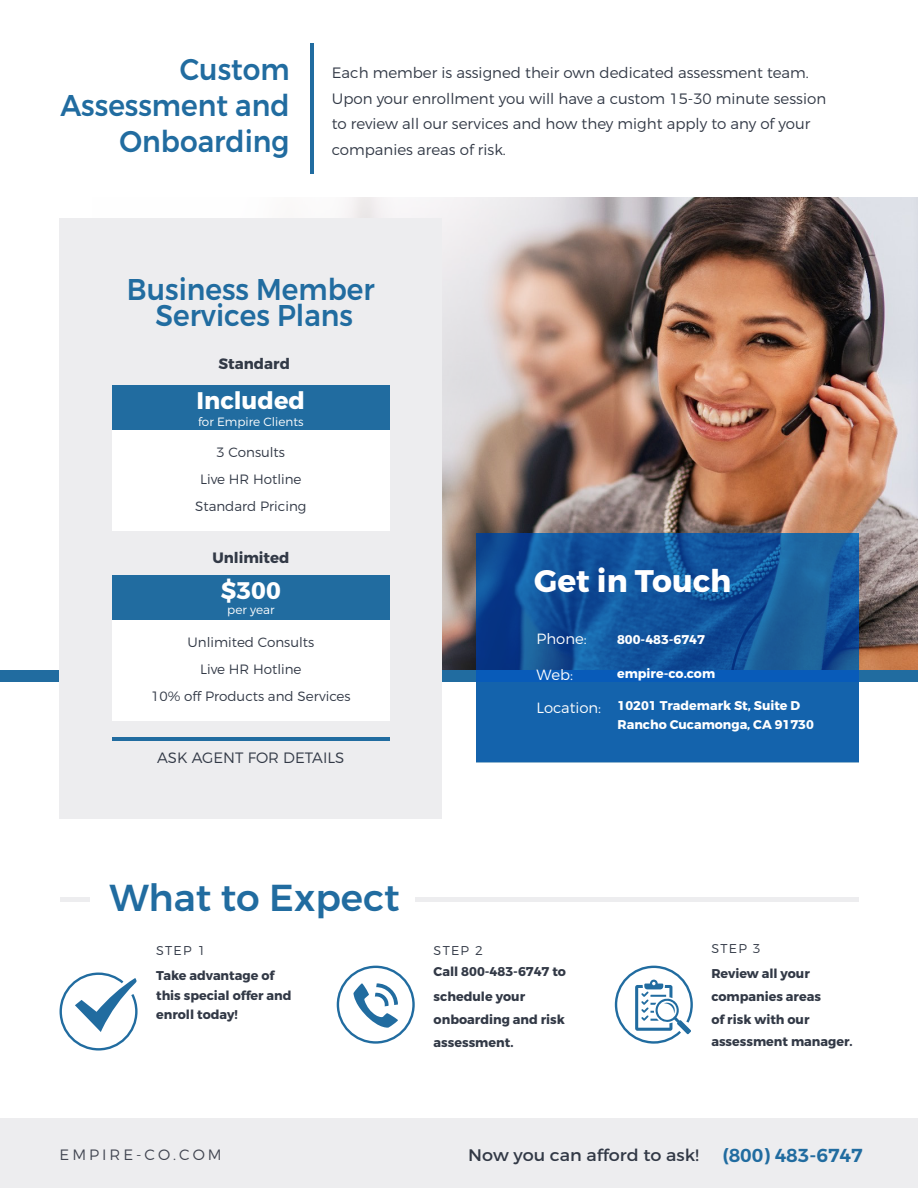
<style>
.page{position:relative;width:918px;height:1188px;background:#fff}
.page>*{position:absolute;margin:0;border:0;box-sizing:border-box;transform-origin:0 0}
.t1{font:500 37.5px "Montserrat";color:#216ca0}
.t2{font:700 31.2px "Montserrat";color:#fff}
.t3{font:500 30px/36px "Montserrat";color:#216ca0;text-align:right;scale:.93 1}
.t4{font:700 24px "Montserrat";color:#fff}
.t5{font:600 18.75px "Montserrat";color:#216ca0}
.t6{font:16.65px "Montserrat";color:#323946;scale:1.05 1}
.Paragraph_Style_1{font:300 15px/25.5px "Montserrat";color:#323946}
.t7{font:700 15px "Montserrat";color:#323946}
.t8{font:300 15px "Montserrat";letter-spacing:.2em;color:#414551}
.t9{font:300 14.85px "Montserrat";color:#fff}
.t10{font:300 13.5px "Montserrat";color:#323946}
.t11{font:700 12.75px/22.6px "Montserrat";color:#323946}
.t12{font:700 12.75px/19px "Montserrat";color:#fff}
.t13{font:300 12.75px "Montserrat";letter-spacing:.1em;color:#323946}
.t14{font:300 12px "Montserrat";color:#fff}
.s1{font-weight:300}
</style>
<div class="page">
<img style="left:93px;top:198px;width:825px;height:472px">
<div style="left:0;top:670px;width:918px;height:12px;background:#216ca0"></div>
<hr style="left:310px;top:43px;width:4px;height:131px;background:#216ca0">
<div style="left:0;top:1119px;width:918px;height:69px;background:#ededef"></div>
<hr style="left:60px;top:898px;width:798px;height:4px;background:#ededef">
<div style="left:91px;top:874px;width:324px;height:54px;background:#fff"></div>
<div style="left:337px;top:966px;width:78px;height:78px;border:2px solid #216ca0;border-radius:50%"></div>
<svg style="left:354px;top:983px;width:44px;height:45px"></svg>
<svg style="left:614px;top:965px;width:79px;height:79px"></svg>
<svg style="left:59px;top:972px;width:79px;height:79px"></svg>
<div style="left:60px;top:219px;width:382px;height:600px;background:#ededef"></div>
<hr style="left:112px;top:737px;width:278px;height:4px;background:#216ca0">
<div style="left:112px;top:385px;width:278px;height:46px;background:#216ca0"></div>
<div style="left:112px;top:430px;width:278px;height:101px;background:#fff"></div>
<div style="left:112px;top:575px;width:278px;height:46px;background:#216ca0"></div>
<div style="left:112px;top:620px;width:278px;height:101px;background:#fff"></div>
<svg style="left:476px;top:533px;width:382px;height:229px;background:#1259a2"></svg>
<p class="t3" style="left:60px;top:52px;width:248px">Custom<br>Assessment and<br>Onboarding</p>
<p class="Paragraph_Style_1" style="left:332px;top:60px;width:496px">Each member is assigned their own dedicated assessment team.<br>Upon your enrollment you will have a custom 15-30 minute session to review all our services and how they might apply to any of your companies areas of risk.</p>
<p class="t3" style="left:127px;top:276px;width:268px;line-height:26.4px;text-align:center">Business Member<br>Services Plans</p>
<p class="t7" style="left:219px;top:354px;width:73px">Standard</p>
<p class="t4" style="left:197px;top:385px;width:110px">Included</p>
<p class="t14" style="left:198px;top:414px;width:107px">for Empire Clients</p>
<p class="t10" style="left:217px;top:444px;width:70px">3 Consults</p>
<p class="t10" style="left:200px;top:471px;width:103px">Live HR Hotline</p>
<p class="t10" style="left:195px;top:498px;width:113px">Standard Pricing</p>
<p class="t7" style="left:212px;top:548px;width:79px">Unlimited</p>
<p class="t4" style="left:221px;top:575px;width:61px">$300</p>
<p class="t14" style="left:227px;top:602px;width:49px">per year</p>
<p class="t10" style="left:188px;top:634px;width:128px">Unlimited Consults</p>
<p class="t10" style="left:200px;top:661px;width:103px">Live HR Hotline</p>
<p class="t10" style="left:151px;top:688px;width:201px">10% off Products and Services</p>
<p class="Paragraph_Style_1" style="left:157px;top:744px;width:189px">ASK AGENT FOR DETAILS</p>
<p class="t1" style="left:109px;top:875px;width:292px">What to Expect</p>
<p class="t2" style="left:534px;top:561px;width:199px">Get in Touch</p>
<p class="t9" style="left:537px;top:629px;width:52px">Phone:</p>
<p class="t12" style="left:617px;top:631px;width:89px">800-483-6747</p>
<p class="t9" style="left:537px;top:666px;width:38px">Web:</p>
<p class="t12" style="left:617px;top:664px;width:100px">empire-co.com</p>
<p class="t9" style="left:537px;top:699px;width:66px">Location:</p>
<p class="t12" style="left:618px;top:696px;width:198px">10201 Trademark St, Suite D<br>Rancho Cucamonga, CA 91730</p>
<p class="t13" style="left:711px;top:941px;width:51px">STEP 3</p>
<p class="t13" style="left:156px;top:943px;width:51px">STEP 1</p>
<p class="t11" style="left:434px;top:940px;width:134px;line-height:21.6px"><span class="s1">STEP 2<br></span>Call 800-483-6747 to</p>
<p class="t11" style="left:434px;top:985px;width:133px;line-height:23.2px">schedule your onboarding and risk assessment.</p>
<p class="t11" style="left:156px;top:966px;width:137px;line-height:19.5px">Take advantage of this special offer and enroll today!</p>
<p class="t11" style="left:711px;top:963px;width:143px">Review all your companies areas<br>of risk with our assessment manager.</p>
<p class="t8" style="left:60px;top:1145px;width:164px">EMPIRE-CO.COM</p>
<p class="t6" style="left:468px;top:1145px;width:221px">Now you can afford to ask!</p>
<p class="t5" style="left:722px;top:1143px;width:142px">(800) 483-6747</p>
</div>
